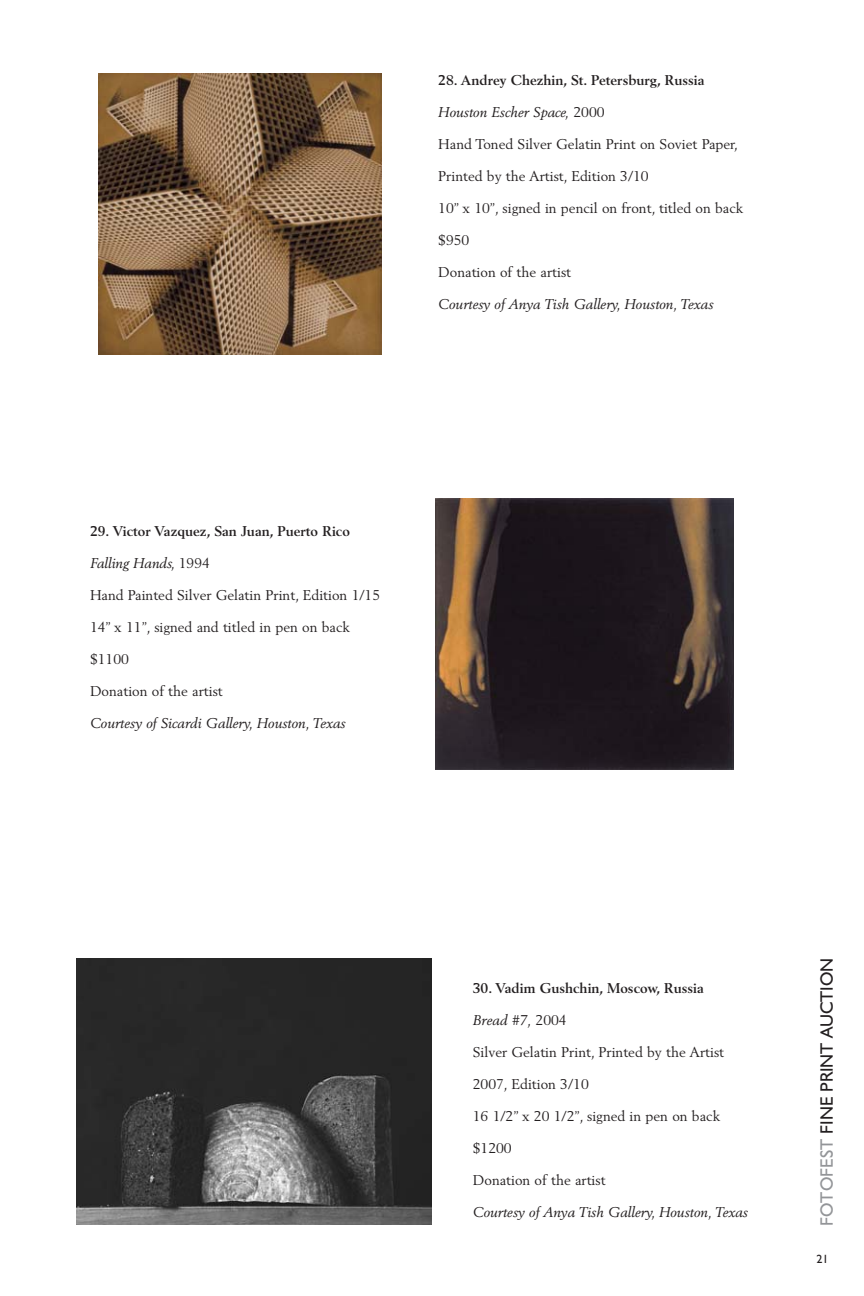
<style>
.page{position:relative;width:864px;height:1296px;background:#fff}
.page>*{position:absolute;margin:0;border:0;box-sizing:border-box;transform-origin:0 0}
.t1{font:18px "Humanist 521 BT";color:#231f20}
.t2{font:14px "Berling";color:#231f20}
.t3{font:italic 14px "Berling";color:#231f20}
.t4{font:700 14px "Berling";color:#231f20}
.t5{font:12px "Humanist 521 BT";color:#231f20}
.s1{font-style:normal}
.s2{color:#939598}
</style>
<div class="page">
<img style="left:76px;top:958px;width:356px;height:267px">
<img style="left:435px;top:499px;width:299px;height:270px">
<img style="left:99px;top:73px;width:283px;height:282px">
<p class="t4" style="left:438px;top:74px;width:268px">28. Andrey Chezhin, St. Petersburg, Russia</p>
<p class="t3" style="left:438px;top:106px;width:168px">Houston Escher Space, <span class="s1">2000</span></p>
<p class="t2" style="left:438px;top:138px;width:301px">Hand Toned Silver Gelatin Print on Soviet Paper,</p>
<p class="t2" style="left:438px;top:170px;width:212px">Printed by the Artist, Edition 3/10</p>
<p class="t2" style="left:438px;top:202px;width:306px">10” x 10”, signed in pencil on front, titled on back</p>
<p class="t2" style="left:438px;top:234px;width:33px">$950</p>
<p class="t2" style="left:438px;top:266px;width:134px">Donation of the artist</p>
<p class="t3" style="left:438px;top:298px;width:277px">Courtesy of Anya Tish Gallery, Houston, Texas</p>
<p class="t4" style="left:90px;top:526px;width:261px">29. Victor Vazquez, San Juan, Puerto Rico</p>
<p class="t3" style="left:90px;top:557px;width:122px">Falling Hands, <span class="s1">1994</span></p>
<p class="t2" style="left:90px;top:589px;width:292px">Hand Painted Silver Gelatin Print, Edition 1/15</p>
<p class="t2" style="left:90px;top:621px;width:261px">14” x 11”, signed and titled in pen on back</p>
<p class="t2" style="left:90px;top:653px;width:40px">$1100</p>
<p class="t2" style="left:90px;top:685px;width:134px">Donation of the artist</p>
<p class="t3" style="left:90px;top:717px;width:257px">Courtesy of Sicardi Gallery, Houston, Texas</p>
<p class="t4" style="left:473px;top:982px;width:232px">30. Vadim Gushchin, Moscow, Russia</p>
<p class="t3" style="left:473px;top:1014px;width:95px">Bread #7, <span class="s1">2004</span></p>
<p class="t2" style="left:473px;top:1046px;width:253px">Silver Gelatin Print, Printed by the Artist</p>
<p class="t2" style="left:473px;top:1078px;width:118px">2007, Edition 3/10</p>
<p class="t2" style="left:473px;top:1110px;width:249px">16 1/2” x 20 1/2”, signed in pen on back</p>
<p class="t2" style="left:473px;top:1142px;width:40px">$1200</p>
<p class="t2" style="left:473px;top:1174px;width:134px">Donation of the artist</p>
<p class="t3" style="left:473px;top:1206px;width:277px">Courtesy of Anya Tish Gallery, Houston, Texas</p>
<p class="t1" style="left:820px;top:1226px;width:270px;rotate:-90deg"><span class="s2">FOTOFEST</span> FINE PRINT AUCTION</p>
<p class="t5" style="left:816px;top:1254px;width:14px">21</p>
</div>
